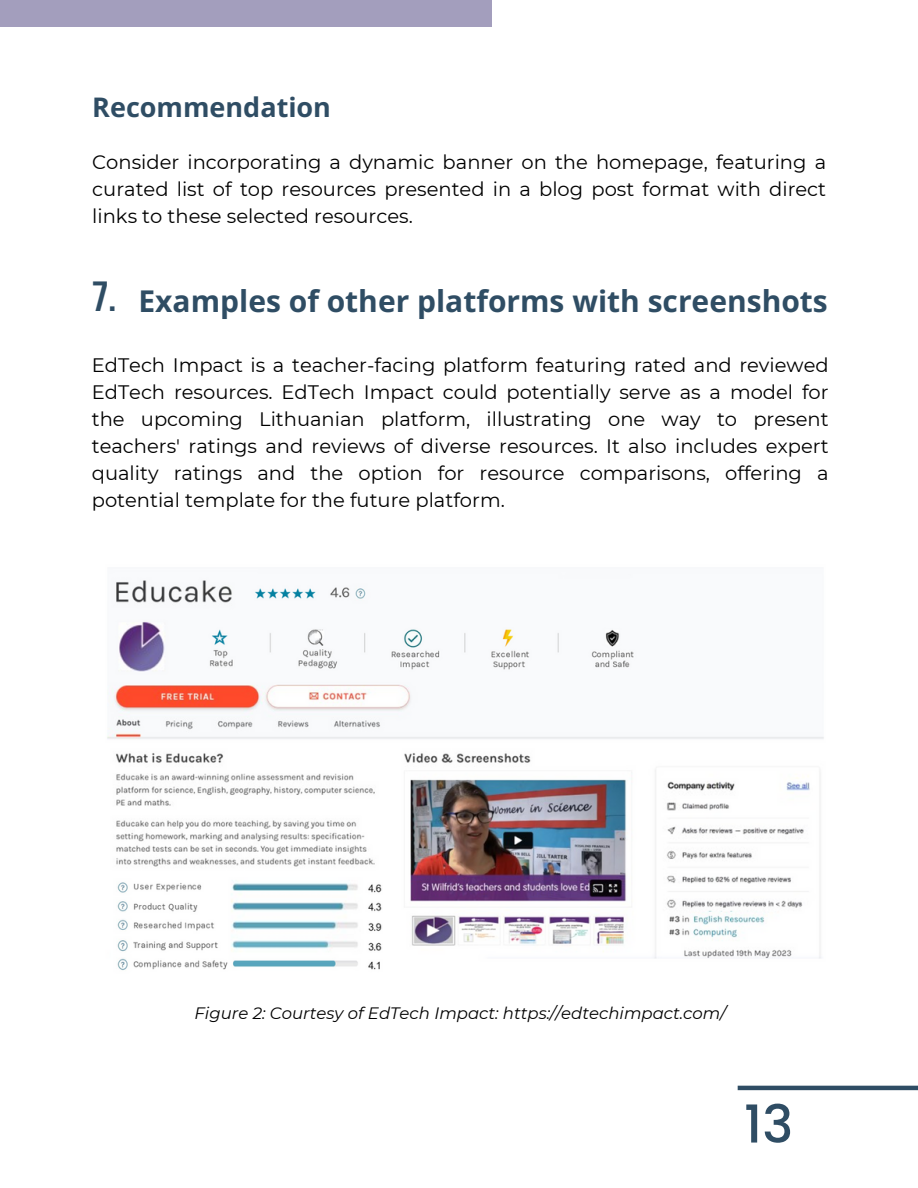
<style>
.page{position:relative;width:918px;height:1188px;background:#fff}
.page>*{position:absolute;margin:0;border:0;box-sizing:border-box;transform-origin:0 0}
.t1{font:500 52.2px "Poppins";color:#2f4d64}
.t2{font:42px "Bebas Neue Cyrillic";color:#2f4d64}
.t3{font:700 30px "Open Sans";color:#2f4d64}
.t4{font:700 27px "Open Sans";color:#2f4d64}
.t5{font:19.5px/27px "Montserrat";color:#000;text-align:justify}
.t6{font:italic 16.5px "Montserrat";color:#000}
</style>
<div class="page">
<hr style="left:738px;top:1086px;width:180px;height:4px;background:#2f4d64">
<img style="left:107px;top:580px;width:717px;height:390px">
<div style="left:0;top:0;width:491px;height:26px;background:#a39ebd"></div>
<p class="t4" style="left:92px;top:88px;width:240px">Recommendation</p>
<p class="t5" style="left:92px;top:148px;width:735px">Consider incorporating a dynamic banner on the homepage, featuring a curated list of top resources presented in a blog post format with direct links to these selected resources.</p>
<p class="t2" style="left:92px;top:279px;width:26px">7.</p>
<p class="t3" style="left:139px;top:280px;width:691px">Examples of other platforms with screenshots</p>
<p class="t5" style="left:92px;top:352px;width:738px">EdTech Impact is a teacher-facing platform featuring rated and reviewed EdTech resources. EdTech Impact could potentially serve as a model for the upcoming Lithuanian platform, illustrating one way to present teachers' ratings and reviews of diverse resources. It also includes expert quality ratings and the option for resource comparisons, offering a potential template for the future platform.</p>
<p class="t6" style="left:194px;top:1003px;width:533px">Figure 2: Courtesy of EdTech Impact: https://edtechimpact.com/</p>
<p class="t1" style="left:744px;top:1088px;width:51px">13</p>
</div>
